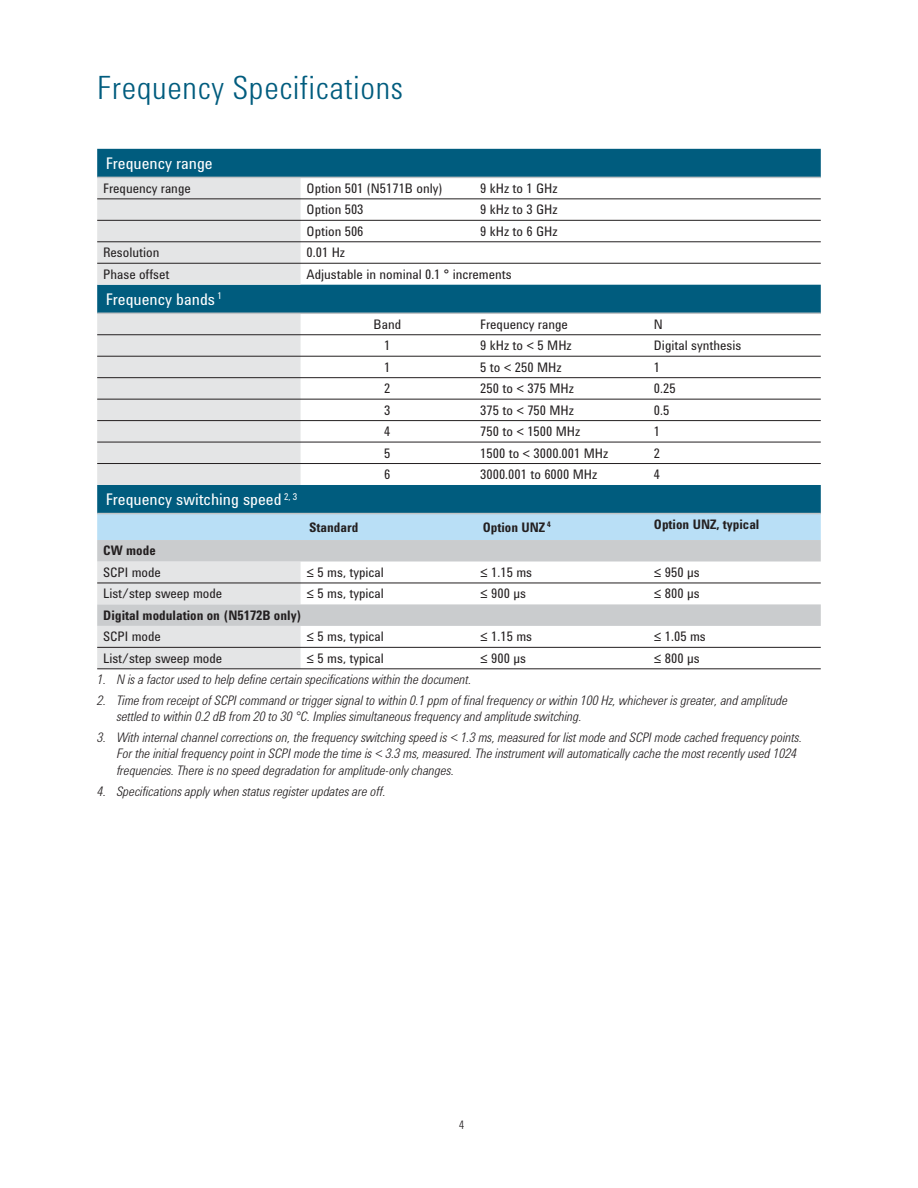
<style>
.page{position:relative;width:918px;height:1188px;background:#fff}
.page>*{position:absolute;margin:0;border:0;box-sizing:border-box;transform-origin:0 0}
.t1{font:300 33px "Agilent Condensed CFF";letter-spacing:.025em;color:#005c7e}
.t2{font:16.5px "Agilent Condensed CFF";color:#fff}
.t3{font:italic 300 13.5px/16.5px "Agilent Condensed CFF";color:#231f20}
.t4{font:13.5px "Agilent Condensed CFF";color:#231f20}
.t5{font:700 13.5px "Agilent Condensed CFF";color:#231f20}
.t6{font:300 12px "Agilent Condensed CFF";color:#231f20}
</style>
<div class="page">
<svg style="left:97px;top:149px;width:724px;height:364px"></svg>
<svg style="left:97px;top:178px;width:204px;height:490px;background:#c0ced4"></svg>
<div style="left:97px;top:514px;width:724px;height:26px;background:#b9dff6"></div>
<svg style="left:97px;top:540px;width:724px;height:86px;fill:#cfd1d3"></svg>
<hr style="left:97px;top:198px;width:724px;height:1px;background:#231f20">
<hr style="left:97px;top:220px;width:724px;height:1px;background:#231f20">
<hr style="left:97px;top:241px;width:724px;height:1px;background:#231f20">
<hr style="left:97px;top:263px;width:724px;height:1px;background:#231f20">
<hr style="left:97px;top:334px;width:724px;height:1px;background:#231f20">
<hr style="left:97px;top:356px;width:724px;height:1px;background:#231f20">
<hr style="left:97px;top:377px;width:724px;height:1px;background:#231f20">
<hr style="left:97px;top:399px;width:724px;height:1px;background:#231f20">
<hr style="left:97px;top:420px;width:724px;height:1px;background:#231f20">
<hr style="left:97px;top:442px;width:724px;height:1px;background:#231f20">
<hr style="left:97px;top:463px;width:724px;height:1px;background:#231f20">
<hr style="left:97px;top:583px;width:551px;height:1px;background:#231f20">
<hr style="left:648px;top:583px;width:173px;height:1px;background:#231f20">
<hr style="left:97px;top:177px;width:724px;height:1px;background:#c2c4c6">
<hr style="left:97px;top:313px;width:724px;height:1px;background:#c2c4c6">
<hr style="left:97px;top:513px;width:551px;height:1px;background:#c2c4c6">
<hr style="left:648px;top:513px;width:173px;height:1px;background:#c2c4c6">
<hr style="left:97px;top:647px;width:724px;height:1px;background:#231f20">
<hr style="left:97px;top:668px;width:551px;height:1px;background:#231f20">
<hr style="left:648px;top:668px;width:173px;height:1px;background:#231f20">
<h1 class="t1" style="left:97px;top:75px;width:307px">Frequency Specifications</h1>
<p class="t2" style="left:106px;top:157px;width:109px">Frequency range</p>
<p class="t4" style="left:103px;top:183px;width:89px">Frequency range</p>
<p class="t4" style="left:307px;top:183px;width:137px">Option 501 (N5171B only)</p>
<p class="t4" style="left:480px;top:183px;width:79px">9 kHz to 1 GHz</p>
<p class="t4" style="left:307px;top:205px;width:58px">Option 503</p>
<p class="t4" style="left:480px;top:205px;width:79px">9 kHz to 3 GHz</p>
<p class="t4" style="left:307px;top:226px;width:58px">Option 506</p>
<p class="t4" style="left:480px;top:226px;width:79px">9 kHz to 6 GHz</p>
<p class="t4" style="left:103px;top:248px;width:58px">Resolution</p>
<p class="t4" style="left:307px;top:248px;width:40px">0.01 Hz</p>
<p class="t4" style="left:103px;top:269px;width:68px">Phase offset</p>
<p class="t4" style="left:307px;top:269px;width:207px">Adjustable in nominal 0.1 ° increments</p>
<p class="t2" style="left:106px;top:293px;width:118px">Frequency bands <sup>1</sup></p>
<p class="t4" style="left:374px;top:319px;width:29px">Band</p>
<p class="t4" style="left:480px;top:319px;width:89px">Frequency range</p>
<p class="t4" style="left:654px;top:319px;width:10px">N</p>
<p class="t4" style="left:384px;top:341px;width:8px">1</p>
<p class="t4" style="left:480px;top:341px;width:93px">9 kHz to &lt; 5 MHz</p>
<p class="t4" style="left:654px;top:341px;width:89px">Digital synthesis</p>
<p class="t4" style="left:384px;top:362px;width:8px">1</p>
<p class="t4" style="left:480px;top:362px;width:83px">5 to &lt; 250 MHz</p>
<p class="t4" style="left:654px;top:362px;width:8px">1</p>
<p class="t4" style="left:384px;top:384px;width:8px">2</p>
<p class="t4" style="left:480px;top:384px;width:95px">250 to &lt; 375 MHz</p>
<p class="t4" style="left:654px;top:384px;width:23px">0.25</p>
<p class="t4" style="left:384px;top:405px;width:8px">3</p>
<p class="t4" style="left:480px;top:405px;width:95px">375 to &lt; 750 MHz</p>
<p class="t4" style="left:654px;top:405px;width:17px">0.5</p>
<p class="t4" style="left:384px;top:426px;width:8px">4</p>
<p class="t4" style="left:480px;top:426px;width:102px">750 to &lt; 1500 MHz</p>
<p class="t4" style="left:654px;top:426px;width:8px">1</p>
<p class="t4" style="left:384px;top:448px;width:8px">5</p>
<p class="t4" style="left:480px;top:448px;width:130px">1500 to &lt; 3000.001 MHz</p>
<p class="t4" style="left:654px;top:448px;width:8px">2</p>
<p class="t4" style="left:384px;top:469px;width:8px">6</p>
<p class="t4" style="left:480px;top:469px;width:119px">3000.001 to 6000 MHz</p>
<p class="t4" style="left:654px;top:469px;width:8px">4</p>
<p class="t2" style="left:106px;top:493px;width:193px">Frequency switching speed <sup>2,</sup> <sup>3</sup></p>
<p class="t5" style="left:309px;top:522px;width:51px">Standard</p>
<p class="t5" style="left:483px;top:522px;width:70px">Option UNZ <sup>4</sup></p>
<p class="t5" style="left:654px;top:519px;width:107px">Option UNZ, typical</p>
<p class="t5" style="left:103px;top:546px;width:54px">CW mode</p>
<p class="t4" style="left:103px;top:567px;width:59px">SCPI mode</p>
<p class="t4" style="left:307px;top:567px;width:79px">≤ 5 ms, typical</p>
<p class="t4" style="left:480px;top:567px;width:53px">≤ 1.15 ms</p>
<p class="t4" style="left:654px;top:567px;width:47px">≤ 950 µs</p>
<p class="t4" style="left:103px;top:589px;width:121px">List/step sweep mode</p>
<p class="t4" style="left:307px;top:589px;width:79px">≤ 5 ms, typical</p>
<p class="t4" style="left:480px;top:589px;width:47px">≤ 900 µs</p>
<p class="t4" style="left:654px;top:589px;width:47px">≤ 800 µs</p>
<p class="t5" style="left:103px;top:610px;width:200px">Digital modulation on (N5172B only)</p>
<p class="t4" style="left:103px;top:632px;width:59px">SCPI mode</p>
<p class="t4" style="left:307px;top:632px;width:79px">≤ 5 ms, typical</p>
<p class="t4" style="left:480px;top:632px;width:53px">≤ 1.15 ms</p>
<p class="t4" style="left:654px;top:632px;width:53px">≤ 1.05 ms</p>
<p class="t4" style="left:103px;top:653px;width:121px">List/step sweep mode</p>
<p class="t4" style="left:307px;top:653px;width:79px">≤ 5 ms, typical</p>
<p class="t4" style="left:480px;top:653px;width:47px">≤ 900 µs</p>
<p class="t4" style="left:654px;top:653px;width:47px">≤ 800 µs</p>
<p class="t3" style="left:97px;top:673px;width:376px">1. N is a factor used to help define certain specifications within the document.</p>
<p class="t3" style="left:117px;top:693px;width:673px;text-indent:-20px">2. Time from receipt of SCPI command or trigger signal to within 0.1 ppm of final frequency or within 100 Hz, whichever is greater, and amplitude settled to within 0.2 dB from 20 to 30 °C. Implies simultaneous frequency and amplitude switching.</p>
<p class="t3" style="left:117px;top:731px;width:687px;text-indent:-20px">3. With internal channel corrections on, the frequency switching speed is &lt; 1.3 ms, measured for list mode and SCPI mode cached frequency points.<br>For the initial frequency point in SCPI mode the time is &lt; 3.3 ms, measured. The instrument will automatically cache the most recently used 1024 frequencies. There is no speed degradation for amplitude-only changes.</p>
<p class="t3" style="left:97px;top:784px;width:290px">4. Specifications apply when status register updates are off.</p>
<p class="t6" style="left:459px;top:1120px;width:7px">4</p>
</div>
